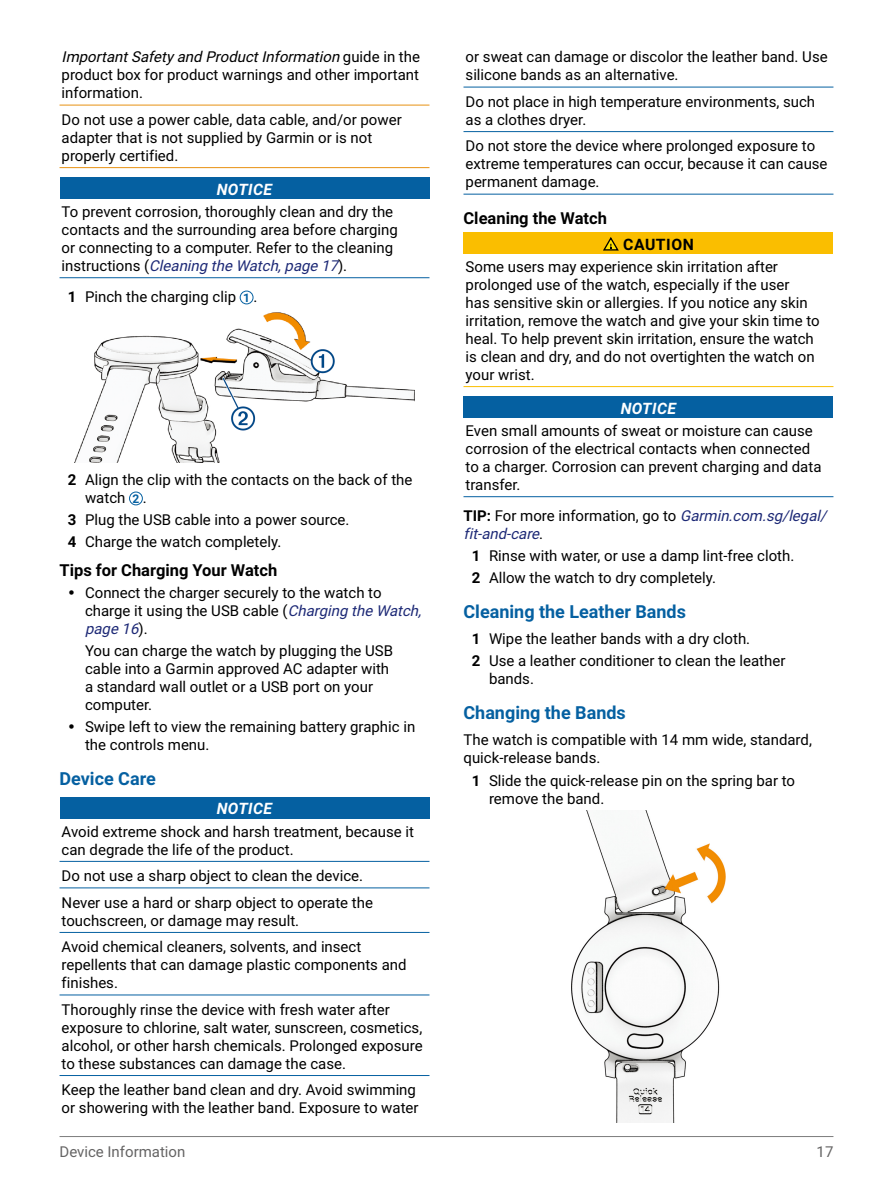
<style>
.page{position:relative;width:893px;height:1187px;background:#fff}
.page>*{position:absolute;margin:0;border:0;box-sizing:border-box;transform-origin:0 0}
.t1{font:700 18px "Roboto";color:#0560a1}
.t2{font:700 16.5px "Roboto";color:#000}
.t3{font:italic 700 15.75px "Roboto";letter-spacing:.025em;color:#fff}
.t4{font:700 15.75px "Roboto";letter-spacing:.035em;color:#000}
.t5{font:15px/18px "Roboto";color:#000}
.t6{font:italic 15px/18px "Roboto";color:#1d2976}
.t7{font:15px "Roboto";color:#656464}
.s1{font-style:italic}
.s2{font-style:italic;color:#1d2976}
.s3{font-weight:700}
.s4{font-weight:700;font-size:12px;color:#0560a1}
.s5{font-weight:700;font-style:normal;color:#000}
.s6{font-style:normal;color:#000}
</style>
<div class="page">
<hr style="left:60px;top:1136px;width:773px;height:1px;background:#7d7d7d">
<hr style="left:60px;top:105px;width:369px;height:1px;background:#e79111">
<hr style="left:60px;top:167px;width:369px;height:1px;background:#e79111">
<div style="left:60px;top:177px;width:369px;height:22px;background:#0560a1"></div>
<hr style="left:60px;top:277px;width:369px;height:1px;background:#0560a1">
<div style="left:60px;top:797px;width:369px;height:21px;background:#0560a1"></div>
<hr style="left:60px;top:861px;width:369px;height:1px;background:#0560a1">
<hr style="left:60px;top:887px;width:369px;height:1px;background:#0560a1">
<hr style="left:60px;top:932px;width:369px;height:1px;background:#0560a1">
<hr style="left:60px;top:994px;width:369px;height:1px;background:#0560a1">
<hr style="left:60px;top:1075px;width:369px;height:1px;background:#0560a1">
<div style="left:240px;top:291px;width:13px;height:13px;border:1px solid #0560a1;border-radius:50%"></div>
<img style="left:74px;top:312px;width:341px;height:150px">
<div style="left:129px;top:491px;width:14px;height:14px;border:1px solid #0560a1;border-radius:50%"></div>
<hr style="left:463px;top:87px;width:370px;height:1px;background:#0560a1">
<hr style="left:463px;top:131px;width:370px;height:1px;background:#0560a1">
<hr style="left:463px;top:194px;width:370px;height:1px;background:#0560a1">
<div style="left:463px;top:232px;width:370px;height:22px;background:#fabe00"></div>
<hr style="left:463px;top:386px;width:370px;height:1px;background:#fabe00">
<div style="left:463px;top:396px;width:370px;height:22px;background:#0560a1"></div>
<hr style="left:463px;top:496px;width:370px;height:1px;background:#0560a1">
<svg style="left:603px;top:237px;width:16px;height:14px"></svg>
<img style="left:572px;top:810px;width:153px;height:312px">
<p class="t5" style="left:62px;top:47px;width:360px;text-align:justify"><span class="s1">ImportantSafetyand ProductInformation</span> g u i d e i n t h e product box for product warnings and other important information.</p>
<p class="t5" style="left:62px;top:110px;width:342px">Do not use a power cable, data cable, and/or power adapter that is not supplied by Garmin or is not properly certified.</p>
<p class="t3" style="left:217px;top:178px;width:57px">NOTICE</p>
<p class="t5" style="left:62px;top:202px;width:338px">To prevent corrosion, thoroughly clean and dry the contacts and the surrounding area before charging or connecting to a computer. Refer to the cleaning i n s t r u c t i o n s ( <span class="s2">Cleaning the Watch,page 17</span>) .</p>
<p class="t5" style="left:68px;top:287px;width:191px"><span class="s3">1</span> Pinch the charging clip <span class="s4">1</span> .</p>
<p class="t5" style="left:85px;top:470px;width:329px;text-indent:-17px"><span class="s3">2</span> Align the clip with the contacts on the back of the watch <span class="s4">2</span> .</p>
<p class="t5" style="left:68px;top:508px;width:283px;line-height:22.2px"><span class="s3">3</span> Plug the USB cable into a power source.<br><span class="s3">4</span> Charge the watch completely.</p>
<p class="t2" style="left:60px;top:558px;width:219px">Tips for Charging Your Watch</p>
<p class="t5" style="left:85px;top:583px;width:342px">Connect the charger securely to the watch to charge it using the USB cable (<span class="s2">Charging the Watch, page 16</span>) .</p>
<p class="t5" style="left:85px;top:641px;width:310px">You can charge the watch by plugging the USB cable into a Garmin approved AC adapter with a standard wall outlet or a USB port on your computer.</p>
<p class="t5" style="left:85px;top:717px;width:332px">Swipe left to view the remaining battery graphic in the controls menu.</p>
<p class="t1" style="left:60px;top:765px;width:98px">Device Care</p>
<p class="t3" style="left:217px;top:797px;width:57px">NOTICE</p>
<p class="t5" style="left:62px;top:821px;width:354px">Avoid extreme shock and harsh treatment, because it can degrade the life of the product.</p>
<p class="t5" style="left:62px;top:861px;width:313px;line-height:26.5px">Do not use a sharp object to clean the device.<br>Never use a hard or sharp object to operate the</p>
<p class="t5" style="left:62px;top:906px;width:301px;line-height:26.5px">touchscreen, or damage may result.<br>Avoid chemical cleaners, solvents, and insect</p>
<p class="t5" style="left:62px;top:955px;width:346px">repellents that can damage plastic components and finishes.</p>
<p class="t5" style="left:62px;top:999px;width:362px">Thoroughly rinse the device with fresh water after exposure to chlorine, salt water, sunscreen, cosmetics, alcohol, or other harsh chemicals. Prolonged exposure to these substances can damage the case.</p>
<p class="t5" style="left:62px;top:1080px;width:358px">Keep the leather band clean and dry. Avoid swimming or showering with the leather band. Exposure to water</p>
<p class="t5" style="left:466px;top:47px;width:363px">or sweat can damage or discolor the leather band. Use silicone bands as an alternative.</p>
<p class="t5" style="left:466px;top:92px;width:351px">Do not place in high temperature environments, such as a clothes dryer.</p>
<p class="t5" style="left:466px;top:136px;width:363px">Do not store the device where prolonged exposure to extreme temperatures can occur, because it can cause permanent damage.</p>
<p class="t2" style="left:463px;top:207px;width:145px">Cleaning the Watch</p>
<p class="t4" style="left:623px;top:233px;width:72px">CAUTION</p>
<p class="t5" style="left:466px;top:257px;width:356px">Some users may experience skin irritation after prolonged use of the watch, especially if the user<br>has sensitive skin or allergies. If you notice any skin irritation, remove the watch and give your skin time to heal. To help prevent skin irritation, ensure the watch is clean and dry, and do not overtighten the watch on your wrist.</p>
<p class="t3" style="left:621px;top:397px;width:57px">NOTICE</p>
<p class="t5" style="left:466px;top:421px;width:357px">Even small amounts of sweat or moisture can cause corrosion of the electrical contacts when connected to a charger. Corrosion can prevent charging and data transfer.</p>
<p class="t6" style="left:463px;top:506px;width:368px"><span class="s5">TIP:</span> <span class="s6">For more information, go to</span> Garmin.com.sg/legal/ fit-and-care<span class="s6">.</span></p>
<p class="t5" style="left:472px;top:544px;width:324px;line-height:22.2px"><span class="s3">1</span> Rinse with water, or use a damp lint-free cloth.<br><span class="s3">2</span> Allow the watch to dry completely.</p>
<p class="t1" style="left:463px;top:598px;width:224px">Cleaning the Leather Bands</p>
<p class="t5" style="left:472px;top:627px;width:315px;line-height:22.2px"><span class="s3">1</span> Wipe the leather bands with a dry cloth.<br><span class="s3">2</span> Use a leather conditioner to clean the leather</p>
<p class="t5" style="left:489px;top:669px;width:46px">bands.</p>
<p class="t1" style="left:463px;top:699px;width:164px">Changing the Bands</p>
<p class="t5" style="left:463px;top:730px;width:350px">The watch is compatible with 14 mm wide, standard, quick-release bands.</p>
<p class="t5" style="left:489px;top:770px;width:308px;text-indent:-17px"><span class="s3">1</span> Slide the quick-release pin on the spring bar to remove the band.</p>
<p class="t7" style="left:60px;top:1140px;width:127px">Device Information</p>
<p class="t7" style="left:817px;top:1140px;width:18px">17</p>
</div>
